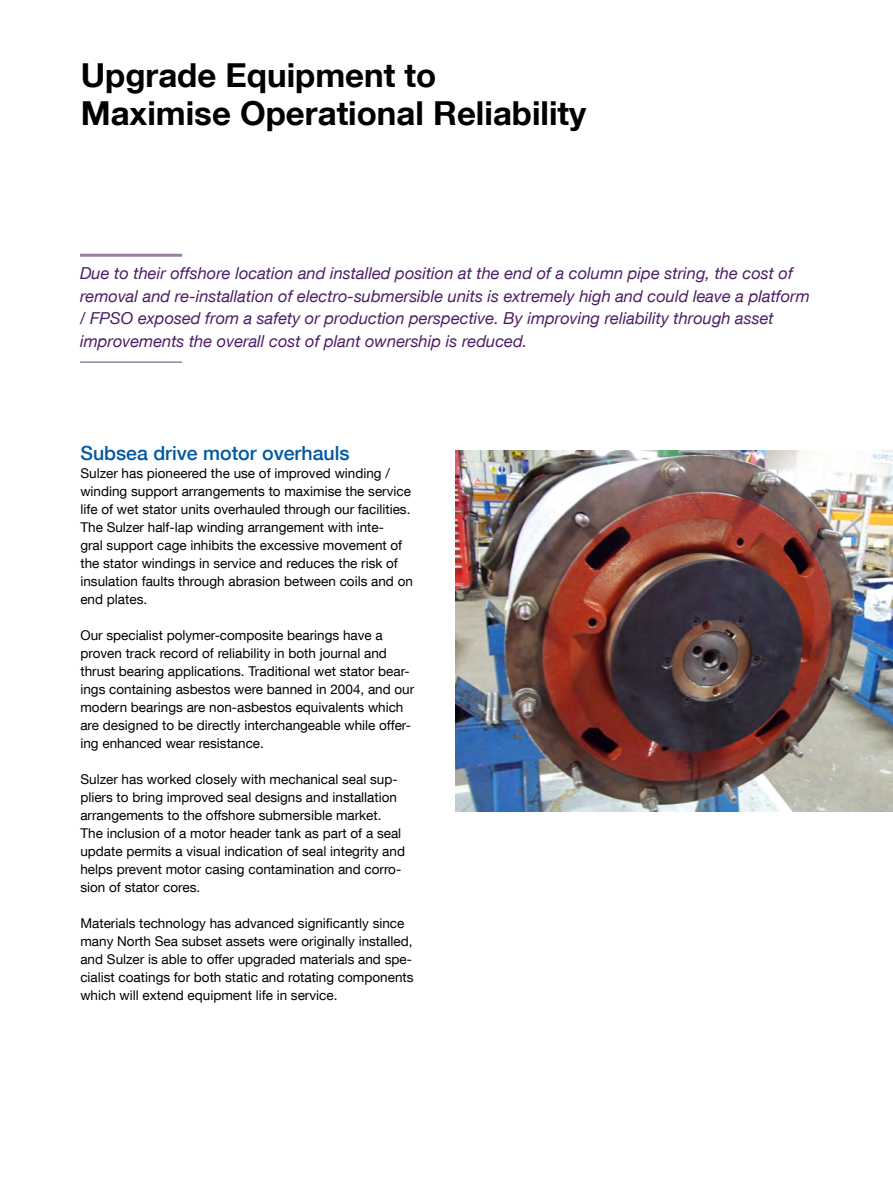
<style>
.page{position:relative;width:893px;height:1191px;background:#fff}
.page>*{position:absolute;margin:0;border:0;box-sizing:border-box;transform-origin:0 0}
.Title-1{font:700 33px/37.5px "Helvetica Neue LT Com";color:#000}
.Title-2{font:500 19.5px "Helvetica Neue LT Com";color:#0058a2}
.Lead_text{font:italic 16.5px/22.5px "Helvetica Neue LT Com";color:#4d1e65}
.Body_text{font:13.5px/18px "Helvetica Neue LT Com";color:#000}
</style>
<div class="page">
<hr style="left:80px;top:254px;width:102px;height:3px;background:#997fa9">
<hr style="left:80px;top:361px;width:102px;height:2px;background:#997fa9">
<img style="left:455px;top:450px;width:438px;height:362px">
<p class="Title-1" style="left:81px;top:56px;width:507px">Upgrade Equipment to<br>Maximise Operational Reliability</p>
<p class="Lead_text" style="left:80px;top:262px;width:714px">Due to their offshore location and installed position at the end of a column pipe string, the cost of</p>
<p class="Lead_text" style="left:80px;top:284px;width:731px">removal and re-installation of electro-submersible units is extremely high and could leave a platform / FPSO exposed from a safety or production perspective. By improving reliability through asset improvements the overall cost of plant ownership is reduced.</p>
<p class="Title-2" style="left:80px;top:441px;width:271px">Subsea drive motor overhauls</p>
<p class="Body_text" style="left:80px;top:464px;width:334px">Sulzer has pioneered the use of improved winding / winding support arrangements to maximise the service life of wet stator units overhauled through our facilities.<br>The Sulzer half-lap winding arrangement with inte-<br>gral support cage inhibits the excessive movement of the stator windings in service and reduces the risk of insulation faults through abrasion between coils and on end plates.</p>
<p class="Body_text" style="left:80px;top:626px;width:335px">Our specialist polymer-composite bearings have a proven track record of reliability in both journal and thrust bearing applications. Traditional wet stator bear&shy;ings containing asbestos were banned in 2004, and our modern bearings are non-asbestos equivalents which are designed to be directly interchangeable while offer&shy;ing enhanced wear resistance.</p>
<p class="Body_text" style="left:80px;top:770px;width:326px">Sulzer has worked closely with mechanical seal sup&shy;pliers to bring improved seal designs and installation arrangements to the offshore submersible market.<br>The inclusion of a motor header tank as part of a seal update permits a visual indication of seal integrity and helps prevent motor casing contamination and corro&shy;sion of stator cores.</p>
<p class="Body_text" style="left:80px;top:914px;width:335px">Materials technology has advanced significantly since many North Sea subset assets were originally installed, and Sulzer is able to offer upgraded materials and spe&shy;cialist coatings for both static and rotating components which will extend equipment life in service.</p>
</div>
